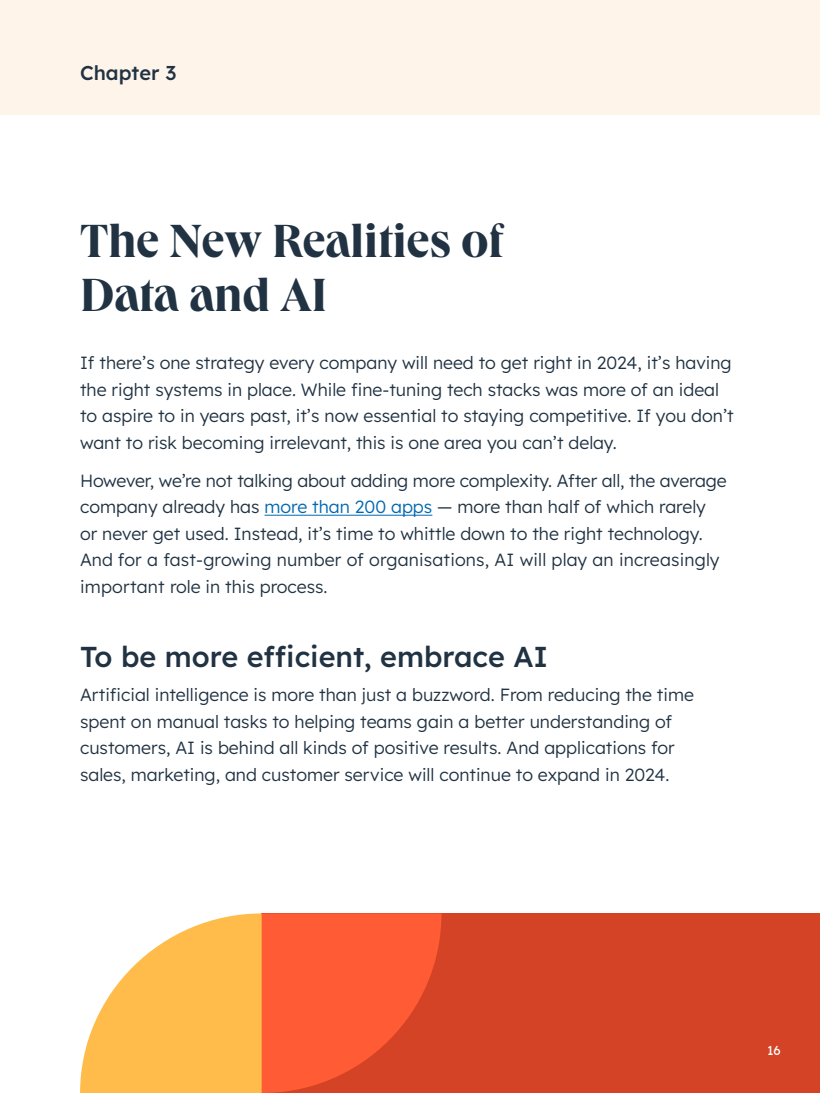
<style>
.page{position:relative;width:820px;height:1093px;background:#fff}
.page>*{position:absolute;margin:0;border:0;box-sizing:border-box;transform-origin:0 0}
.t1{font:700 48px/54.4px "Queens";color:#213343}
.t2{font:500 28.8px "Lexend Deca";color:#213343}
.t3{font:500 20px "Lexend Deca";color:#213343}
.t4{font:300 17.6px/26.4px "Lexend Deca";color:#213343}
.t5{font:12.8px "Lexend Deca";color:#fff}
.s1{color:#0068b1}
</style>
<div class="page">
<div style="left:262px;top:913px;width:557px;height:180px;background:#d44325"></div>
<svg style="left:80px;top:913px;width:361px;height:180px"></svg>
<div style="left:0;top:0;width:819px;height:114px;background:#fef4ea"></div>
<hr style="left:264px;top:515px;width:168px;height:1px;background:#0068b1">
<p class="t3" style="left:80px;top:58px;width:98px">Chapter 3</p>
<h1 class="t1" style="left:80px;top:211px;width:424px">The New Realities of<br>Data and AI</h1>
<p class="t4" style="left:80px;top:349px;width:655px">If there’s one strategy every company will need to get right in 2024, it’s having the right systems in place. While fine-tuning tech stacks was more of an ideal to aspire to in years past, it’s now essential to staying competitive. If you don’t want to risk becoming irrelevant, this is one area you can’t delay.</p>
<p class="t4" style="left:80px;top:466px;width:648px">However, we’re not talking about adding more complexity. After all, the average company already has <span class="s1">more than 200 apps</span> — more than half of which rarely or never get used. Instead, it’s time to whittle down to the right technology.<br>And for a fast-growing number of organisations, AI will play an increasingly important role in this process.</p>
<h2 class="t2" style="left:80px;top:636px;width:469px">To be more efficient, embrace AI</h2>
<p class="t4" style="left:80px;top:681px;width:615px">Artificial intelligence is more than just a buzzword. From reducing the time spent on manual tasks to helping teams gain a better understanding of customers, AI is behind all kinds of positive results. And applications for sales, marketing, and customer service will continue to expand in 2024.</p>
<p class="t5" style="left:766px;top:1041px;width:15px">16</p>
</div>
